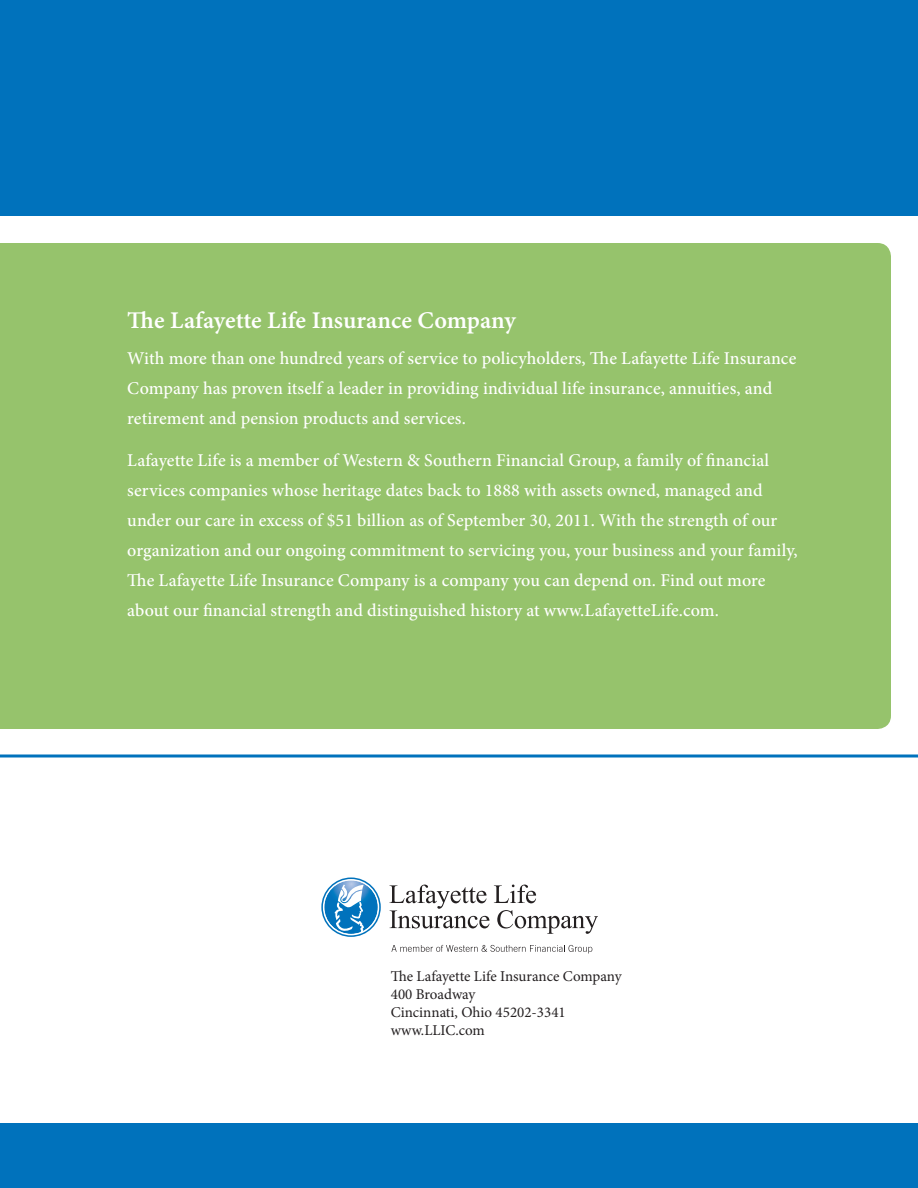
<style>
.page{position:relative;width:918px;height:1188px;background:#fff}
.page>*{position:absolute;margin:0;border:0;box-sizing:border-box;transform-origin:0 0}
.t1{font:24px "Minion Pro Semibold Capt";letter-spacing:-.005em;color:#fff}
.t2{font:500 18px/30px "Minion Pro";letter-spacing:.005em;color:#fff}
.t3{font:15px/18px "Minion Pro";color:#231f20}
</style>
<div class="page">
<div style="left:0;top:0;width:918px;height:216px;background:#0072bc"></div>
<div style="left:0;top:243px;width:891px;height:486px;background:#96c36c"></div>
<svg style="left:0;top:754px;width:918px;height:4px"></svg>
<div style="left:0;top:1123px;width:918px;height:65px;background:#0072bc"></div>
<svg style="left:391px;top:945px;width:201px;height:8px"></svg>
<svg style="left:390px;top:885px;width:208px;height:49px"></svg>
<svg style="left:321px;top:878px;width:60px;height:59px"></svg>
<p class="t1" style="left:127px;top:306px;width:390px">The Lafayette Life Insurance Company</p>
<p class="t2" style="left:127px;top:343px;width:671px">With more than one hundred years of service to policyholders, The Lafayette Life Insurance<br>Company has proven itself a leader in providing individual life insurance, annuities, and retirement and pension products and services.</p>
<p class="t2" style="left:127px;top:445px;width:672px">Lafayette Life is a member of Western &amp; Southern Financial Group, a family of financial services companies whose heritage dates back to 1888 with assets owned, managed and under our care in excess of $51 billion as of September 30, 2011. With the strength of our organization and our ongoing commitment to servicing you, your business and your family, The Lafayette Life Insurance Company is a company you can depend on. Find out more about our financial strength and distinguished history at www.LafayetteLife.com.</p>
<p class="t3" style="left:391px;top:967px;width:232px">The Lafayette Life Insurance Company</p>
<p class="t3" style="left:391px;top:985px;width:176px">400 Broadway<br>Cincinnati, Ohio 45202-3341</p>
<p class="t3" style="left:391px;top:1021px;width:96px">www.LLIC.com</p>
</div>
